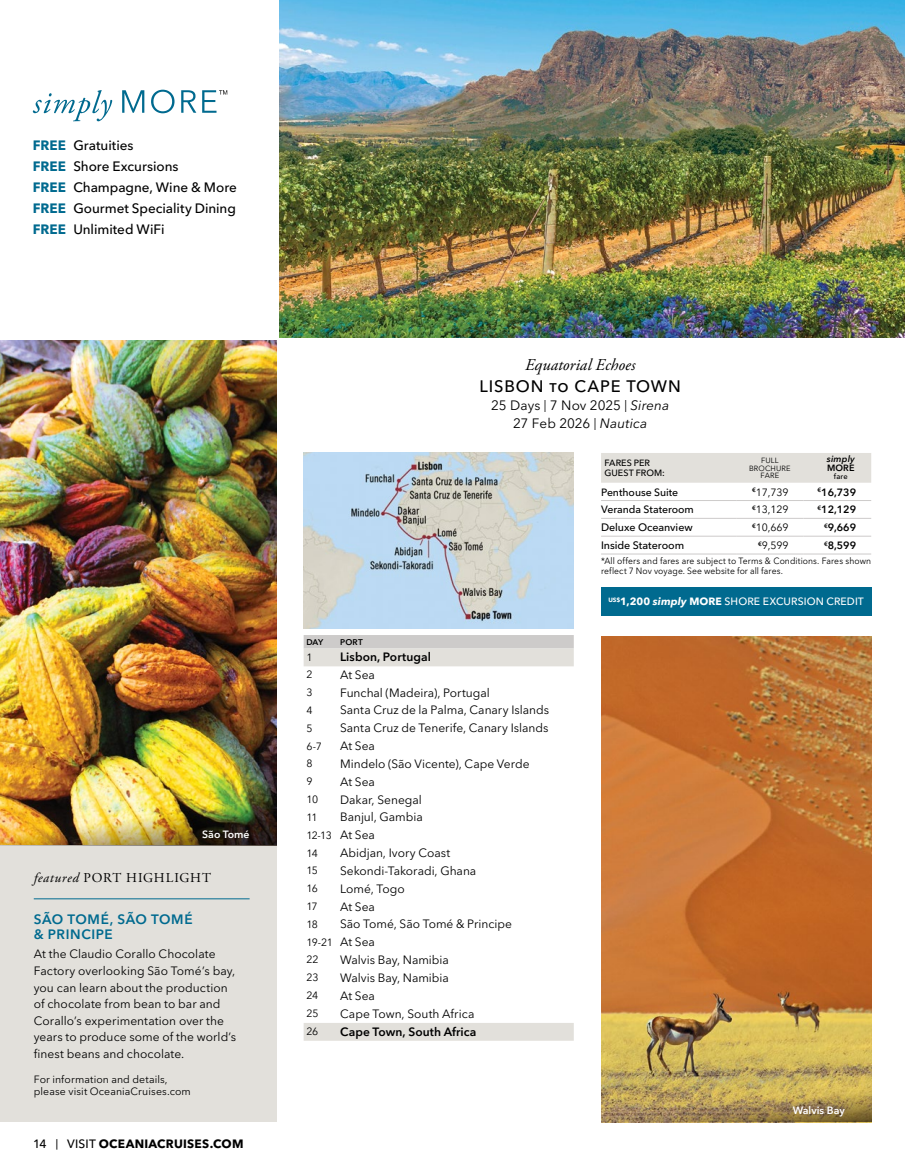
<style>
.page{position:relative;width:905px;height:1175px;background:#fff}
.page>*{position:absolute;margin:0;border:0;box-sizing:border-box;transform-origin:0 0}
.t1{font:italic 16.5px "Adobe Garamond Pro";letter-spacing:.005em;color:#000}
.t2{font:500 16.5px "Avenir Next LT Pro";letter-spacing:.05em;color:#000}
.t3{font:500 13.5px/21px "Avenir Next LT Pro";letter-spacing:-.005em;color:#000}
.t4{font:13.5px/18px "Avenir Next LT Pro";color:#000;text-align:center}
.t5{font:600 13.5px/15px "Avenir Next LT Pro";letter-spacing:.045em;color:#006a8f}
.t6{font:13.5px "Adobe Garamond Pro";letter-spacing:.05em;color:#000}
.t7{font:12px/16.5px "Avenir Next LT Pro";color:#000}
.t8{font:600 12px "Avenir Next LT Pro";letter-spacing:.005em;color:#000}
.t9{font:700 12px "Avenir Next LT Pro";letter-spacing:.02em;color:#000}
.t10{font:500 10.65px "Avenir Next LT Pro";letter-spacing:-.005em;color:#000}
.t11{font:10.5px/17.9px "Avenir Next LT Pro";letter-spacing:.005em;color:#000}
.t12{font:500 10.5px "Avenir Next LT Pro";letter-spacing:.01em;color:#fff}
.t13{font:500 10.5px "Avenir Next LT Pro";letter-spacing:-.005em;color:#000}
.t14{font:600 10.5px "Avenir Next LT Pro";color:#000}
.t15{font:600 10.5px "Avenir Next LT Pro";color:#fff}
.t16{font:9px/9.8px "Avenir Next LT Pro";letter-spacing:.01em;color:#000;scale:.95 1}
.t17{font:500 9px/10.6px "Avenir Next LT Pro";letter-spacing:.005em;color:#000}
.t18{font:italic 600 9px "Avenir Next LT Pro";letter-spacing:.015em;color:#000}
.t19{font:600 9px "Avenir Next LT Pro";color:#000}
.t20{font:600 8.25px "Avenir Next LT Pro";letter-spacing:.025em;color:#000}
.t21{font:7.5px/7.5px "Avenir Next LT Pro";letter-spacing:.02em;color:#000;text-align:center}
.t22{font:500 7.5px "Avenir Next LT Pro";color:#000}
.s1{font-weight:700;color:#006a8f}
.s2{font-style:italic}
.s3{font-weight:500}
.s4{font-weight:500;font-size:10.5px}
.s5{font-size:12px}
.s6{font-weight:700}
.s7{font-weight:700;font-style:italic}
</style>
<div class="page">
<svg style="left:33px;top:90px;width:79px;height:31px"></svg>
<svg style="left:122px;top:90px;width:22px;height:23px"></svg>
<svg style="left:151px;top:90px;width:23px;height:23px"></svg>
<svg style="left:181px;top:90px;width:15px;height:23px"></svg>
<svg style="left:202px;top:90px;width:25px;height:23px"></svg>
<img style="left:279px;top:0;width:625px;height:338px">
<img style="left:0;top:340px;width:276px;height:446px">
<img style="left:303px;top:453px;width:270px;height:175px">
<div style="left:303px;top:635px;width:270px;height:13px;background:#cdcbca"></div>
<svg style="left:303px;top:648px;width:270px;height:392px"></svg>
<div style="left:0;top:845px;width:276px;height:277px;background:#e2e0db"></div>
<hr style="left:34px;top:898px;width:215px;height:1px;background:#006a8f">
<img style="left:0;top:786px;width:276px;height:59px">
<img style="left:601px;top:636px;width:270px;height:486px">
<svg style="left:603px;top:1066px;width:268px;height:56px;background:#b19857"></svg>
<div style="left:601px;top:587px;width:270px;height:29px;background:#006a8f"></div>
<div style="left:601px;top:453px;width:270px;height:30px;background:#e2e0db"></div>
<hr style="left:601px;top:554px;width:135px;height:1px;background:#cdcbca">
<hr style="left:601px;top:500px;width:135px;height:1px;background:#cdcbca">
<hr style="left:736px;top:554px;width:67px;height:1px;background:#cdcbca">
<hr style="left:803px;top:554px;width:68px;height:1px;background:#cdcbca">
<hr style="left:601px;top:518px;width:135px;height:1px;background:#cdcbca">
<hr style="left:601px;top:536px;width:135px;height:1px;background:#cdcbca">
<hr style="left:736px;top:536px;width:67px;height:1px;background:#cdcbca">
<hr style="left:803px;top:536px;width:68px;height:1px;background:#cdcbca">
<hr style="left:736px;top:500px;width:67px;height:1px;background:#cdcbca">
<hr style="left:803px;top:500px;width:68px;height:1px;background:#cdcbca">
<hr style="left:736px;top:518px;width:67px;height:1px;background:#cdcbca">
<hr style="left:803px;top:518px;width:68px;height:1px;background:#cdcbca">
<p class="t3" style="left:33px;top:135px;width:205px"><span class="s1">FREE</span> Gratuities<br><span class="s1">FREE</span> Shore Excursions<br><span class="s1">FREE</span> Champagne, Wine &amp; More<br><span class="s1">FREE</span> Gourmet Speciality Dining<br><span class="s1">FREE</span> Unlimited WiFi</p>
<p class="t15" style="left:202px;top:828px;width:49px">São Tomé</p>
<p class="t6" style="left:34px;top:870px;width:179px"><span class="s2">featured</span> PORT HIGHLIGHT</p>
<p class="t5" style="left:34px;top:912px;width:160px">SÃO TOMÉ, SÃO TOMÉ &amp; PRINCIPE</p>
<p class="t7" style="left:34px;top:946px;width:204px">At the Claudio Corallo Chocolate Factory overlooking São Tomé’s bay, you can learn about the production of chocolate from bean to bar and Corallo’s experimentation over the years to produce some of the world’s finest beans and chocolate.</p>
<p class="t11" style="left:34px;top:1073px;width:159px;line-height:12px">For information and details, please visit OceaniaCruises.com</p>
<p class="t9" style="left:33px;top:1136px;width:212px"><span class="s3">14</span> <span class="s4">|</span> <span class="s3">VISIT</span> OCEANIACRUISES.COM</p>
<h1 class="t1" style="left:525px;top:355px;width:112px">Equatorial Echoes</h1>
<h1 class="t2" style="left:479px;top:377px;width:203px">LISBON to CAPE TOWN</h1>
<p class="t4" style="left:491px;top:397px;width:180px">25 Days <span class="s5">|</span> 7 Nov 2025 <span class="s5">|</span> <span class="s2">Sirena<br></span>27 Feb 2026 <span class="s5">|</span> <span class="s2">Nautica</span></p>
<p class="t17" style="left:604px;top:457px;width:62px">FARES PER<br>GUEST FROM:</p>
<p class="t21" style="left:749px;top:457px;width:43px">FULL<br>BROCHURE<br>FARE</p>
<p class="t18" style="left:826px;top:453px;width:29px">simply</p>
<p class="t19" style="left:827px;top:462px;width:29px">MORE</p>
<p class="t22" style="left:833px;top:471px;width:15px">fare</p>
<p class="t13" style="left:601px;top:485px;width:79px">Penthouse Suite</p>
<p class="t11" style="left:752px;top:483px;width:38px"><sup>€</sup>17,739</p>
<p class="t14" style="left:817px;top:485px;width:40px"><sup>€</sup>16,739</p>
<p class="t13" style="left:601px;top:503px;width:94px">Veranda Stateroom</p>
<p class="t11" style="left:752px;top:501px;width:38px"><sup>€</sup>13,129</p>
<p class="t14" style="left:817px;top:503px;width:40px"><sup>€</sup>12,129</p>
<p class="t10" style="left:601px;top:521px;width:93px">Deluxe Oceanview</p>
<p class="t11" style="left:752px;top:518px;width:38px"><sup>€</sup>10,669</p>
<p class="t14" style="left:824px;top:521px;width:34px"><sup>€</sup>9,669</p>
<p class="t10" style="left:601px;top:539px;width:85px">Inside Stateroom</p>
<p class="t11" style="left:758px;top:536px;width:32px"><sup>€</sup>9,599</p>
<p class="t14" style="left:824px;top:539px;width:34px"><sup>€</sup>8,599</p>
<p class="t16" style="left:601px;top:556px;width:286px">*All offers and fares are subject to Terms &amp; Conditions. Fares shown reflect 7 Nov voyage. See website for all fares.</p>
<p class="t20" style="left:306px;top:637px;width:18px">DAY</p>
<p class="t20" style="left:340px;top:637px;width:24px">PORT</p>
<p class="t11" style="left:306px;top:648px;width:8px">1</p>
<p class="t8" style="left:340px;top:649px;width:92px">Lisbon, Portugal</p>
<p class="t11" style="left:306px;top:665px;width:8px">2</p>
<p class="t7" style="left:340px;top:666px;width:36px">At Sea</p>
<p class="t11" style="left:306px;top:683px;width:8px">3</p>
<p class="t7" style="left:340px;top:684px;width:151px">Funchal (Madeira), Portugal</p>
<p class="t11" style="left:306px;top:701px;width:8px">4</p>
<p class="t7" style="left:340px;top:702px;width:210px">Santa Cruz de la Palma, Canary Islands</p>
<p class="t11" style="left:306px;top:719px;width:8px">5</p>
<p class="t7" style="left:340px;top:720px;width:210px">Santa Cruz de Tenerife, Canary Islands</p>
<p class="t11" style="left:306px;top:737px;width:17px">6-7</p>
<p class="t7" style="left:340px;top:737px;width:36px">At Sea</p>
<p class="t11" style="left:306px;top:754px;width:8px">8</p>
<p class="t7" style="left:340px;top:755px;width:191px">Mindelo (São Vicente), Cape Verde</p>
<p class="t11" style="left:306px;top:772px;width:8px">9</p>
<p class="t7" style="left:340px;top:773px;width:36px">At Sea</p>
<p class="t11" style="left:306px;top:790px;width:13px">10</p>
<p class="t7" style="left:340px;top:791px;width:83px">Dakar, Senegal</p>
<p class="t11" style="left:306px;top:808px;width:13px">11</p>
<p class="t7" style="left:340px;top:809px;width:84px">Banjul, Gambia</p>
<p class="t11" style="left:306px;top:826px;width:70px">12-13 <span class="s5">At Sea<br></span>14</p>
<p class="t7" style="left:340px;top:844px;width:112px">Abidjan, Ivory Coast</p>
<p class="t11" style="left:306px;top:861px;width:13px">15</p>
<p class="t7" style="left:340px;top:862px;width:138px">Sekondi-Takoradi, Ghana</p>
<p class="t11" style="left:306px;top:879px;width:13px">16</p>
<p class="t7" style="left:340px;top:880px;width:66px">Lomé, Togo</p>
<p class="t11" style="left:306px;top:897px;width:13px">17</p>
<p class="t7" style="left:340px;top:898px;width:36px">At Sea</p>
<p class="t11" style="left:306px;top:915px;width:13px">18</p>
<p class="t7" style="left:340px;top:916px;width:173px">São Tomé, São Tomé &amp; Principe</p>
<p class="t11" style="left:306px;top:933px;width:70px">19-21 <span class="s5">At Sea<br></span>22</p>
<p class="t7" style="left:340px;top:951px;width:110px">Walvis Bay, Namibia</p>
<p class="t11" style="left:306px;top:968px;width:14px">23</p>
<p class="t7" style="left:340px;top:969px;width:110px">Walvis Bay, Namibia</p>
<p class="t11" style="left:306px;top:986px;width:13px">24</p>
<p class="t7" style="left:340px;top:987px;width:36px">At Sea</p>
<p class="t11" style="left:306px;top:1004px;width:14px">25</p>
<p class="t7" style="left:340px;top:1005px;width:136px">Cape Town, South Africa</p>
<p class="t11" style="left:306px;top:1022px;width:14px">26</p>
<p class="t8" style="left:340px;top:1024px;width:138px">Cape Town, South Africa</p>
<p class="t12" style="left:608px;top:595px;width:257px"><sup>US$</sup><span class="s6">1,200</span> <span class="s7">simply</span> <span class="s6">MORE</span> SHORE EXCURSION CREDIT</p>
<p class="t15" style="left:792px;top:1104px;width:54px">Walvis Bay</p>
</div>
